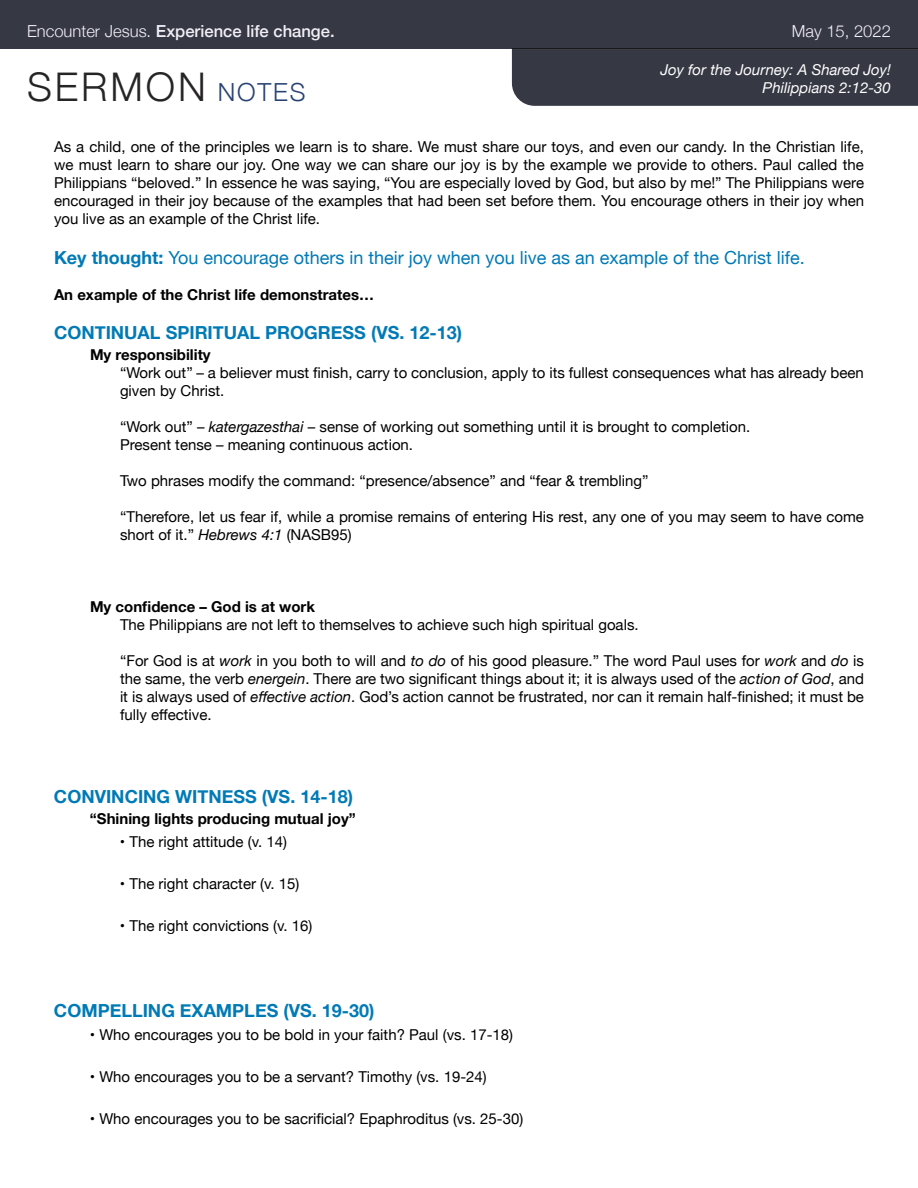
<style>
.page{position:relative;width:918px;height:1188px;background:#fff}
.page>*{position:absolute;margin:0;border:0;box-sizing:border-box;transform-origin:0 0}
.t1{font:300 39.45px "Helvetica Neue";letter-spacing:.075em;color:#262425}
.t2{font:700 18px "Helvetica Neue";color:#007ab6}
.t3{font:18px "Helvetica Neue";color:#007ab6}
.t4{font:500 16.65px "Helvetica Neue";color:#f1eff6}
.t5{font:300 16.65px "Helvetica Neue";color:#f1eff6}
.t6{font:15px/18px "Helvetica Neue";color:#000}
.t7{font:700 15px "Helvetica Neue";color:#000}
.t8{font:italic 15px/18px "Helvetica Neue";color:#fff;text-align:right}
.s1{font-weight:300}
.s2{font-size:24.9px;color:#294274}
.s3{font-weight:700}
.s4{font-style:italic}
</style>
<div class="page">
<div style="left:0;top:0;width:918px;height:49px;background:#363844"></div>
<div style="left:512px;top:50px;width:406px;height:56px;background:#363844"></div>
<hr style="left:512px;top:48px;width:406px;height:2px;background:#000">
<p class="t4" style="left:27px;top:18px;width:309px"><span class="s1">Encounter Jesus.</span> Experience life change.</p>
<p class="t5" style="left:792px;top:18px;width:101px">May 15, 2022</p>
<h1 class="t1" style="left:27px;top:55px;width:280px">SERMON <span class="s2">NOTES</span></h1>
<p class="t8" style="left:660px;top:61px;width:232px">Joy for the Journey: A Shared Joy!<br>Philippians 2:12-30</p>
<p class="t6" style="left:54px;top:139px;width:812px;text-align:justify">As a child, one of the principles we learn is to share. We must share our toys, and even our candy. In the Christian life, we must learn to share our joy. One way we can share our joy is by the example we provide to others. Paul called the Philippians “beloved.” In essence he was saying, “You are especially loved by God, but also by me!” The Philippians were encouraged in their joy because of the examples that had been set before them. You encourage others in their joy when you live as an example of the Christ life.</p>
<p class="t3" style="left:54px;top:244px;width:752px"><span class="s3">Key thought:</span> You encourage others in their joy when you live as an example of the Christ life.</p>
<p class="t7" style="left:54px;top:283px;width:322px">An example of the Christ life demonstrates…</p>
<p class="t2" style="left:54px;top:319px;width:410px">CONTINUAL SPIRITUAL PROGRESS (VS. 12-13)</p>
<p class="t7" style="left:90px;top:343px;width:122px">My responsibility</p>
<p class="t6" style="left:120px;top:365px;width:745px">“Work out” – a believer must finish, carry to conclusion, apply to its fullest consequences what has already been given by Christ.</p>
<p class="t6" style="left:120px;top:419px;width:632px">“Work out” – <span class="s4">katergazesthai</span> – sense of working out something until it is brought to completion.<br>Present tense – meaning continuous action.</p>
<p class="t6" style="left:120px;top:473px;width:530px">Two phrases modify the command: “presence/absence” and “fear &amp; trembling”</p>
<p class="t6" style="left:120px;top:509px;width:745px">“Therefore, let us fear if, while a promise remains of entering His rest, any one of you may seem to have come short of it.” <span class="s4">Hebrews 4:1</span> (NASB95)</p>
<p class="t7" style="left:90px;top:595px;width:226px">My confidence – God is at work</p>
<p class="t6" style="left:120px;top:617px;width:520px">The Philippians are not left to themselves to achieve such high spiritual goals.</p>
<p class="t6" style="left:120px;top:653px;width:746px;text-align:justify">“For God is at <span class="s4">work</span> in you both to will and <span class="s4">to do</span> of his good pleasure.” The word Paul uses for <span class="s4">work</span> and <span class="s4">do</span> is the same, the verb <span class="s4">energein</span>. There are two significant things about it; it is always used of the <span class="s4">action of God</span>, and it is always used of <span class="s4">effective action</span>. God’s action cannot be frustrated, nor can it remain half-finished; it must be fully effective.</p>
<p class="t2" style="left:54px;top:783px;width:301px">CONVINCING WITNESS (VS. 14-18)</p>
<p class="t7" style="left:90px;top:807px;width:267px">“Shining lights producing mutual joy”</p>
<p class="t6" style="left:120px;top:833px;width:168px">• The right attitude (v. 14)</p>
<p class="t6" style="left:120px;top:875px;width:181px">• The right character (v. 15)</p>
<p class="t6" style="left:120px;top:917px;width:194px">• The right convictions (v. 16)</p>
<p class="t2" style="left:54px;top:997px;width:322px">COMPELLING EXAMPLES (VS. 19-30)</p>
<p class="t6" style="left:90px;top:1026px;width:425px">• Who encourages you to be bold in your faith? Paul (vs. 17-18)</p>
<p class="t6" style="left:90px;top:1068px;width:398px">• Who encourages you to be a servant? Timothy (vs. 19-24)</p>
<p class="t6" style="left:90px;top:1110px;width:435px">• Who encourages you to be sacrificial? Epaphroditus (vs. 25-30)</p>
</div>
